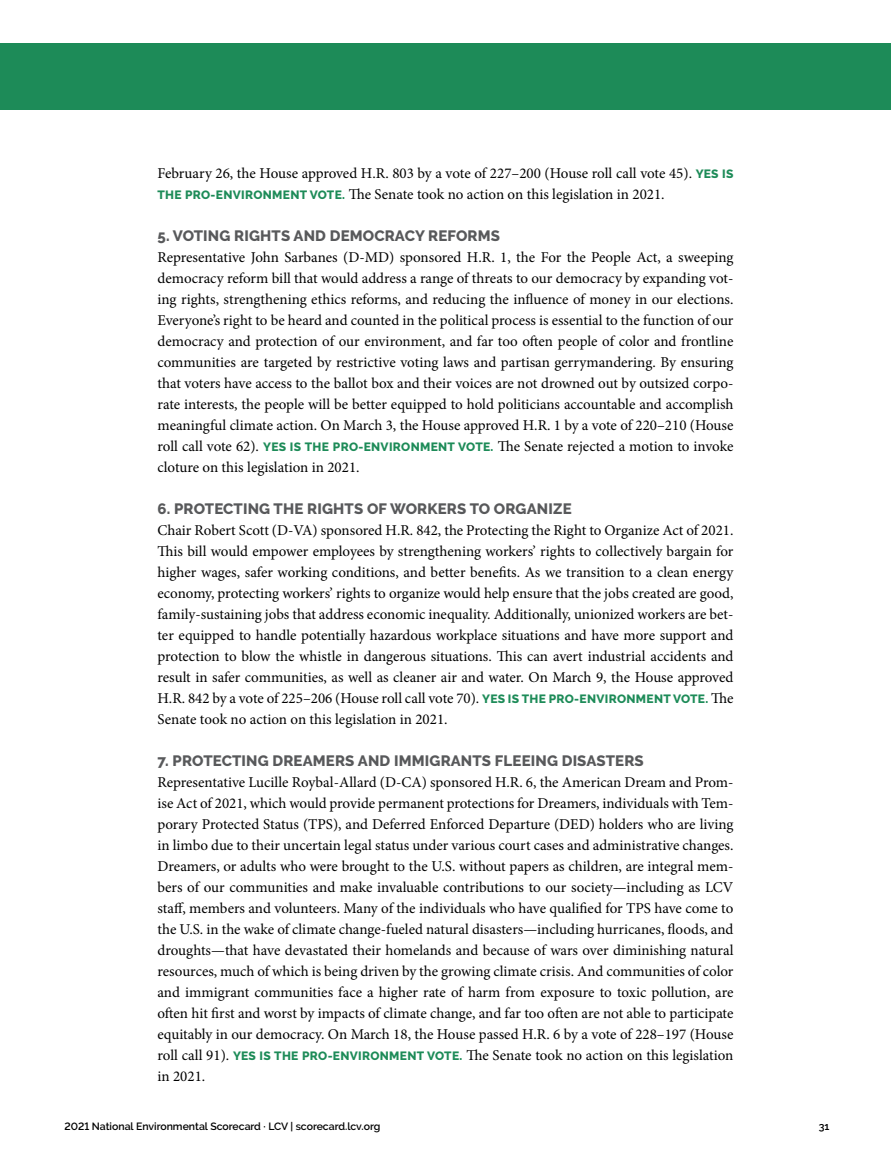
<style>
.page{position:relative;width:891px;height:1161px;background:#fff}
.page>*{position:absolute;margin:0;border:0;box-sizing:border-box;transform-origin:0 0}
.t1{font:15px/21px "Minion Pro";color:#000;text-align:justify}
.t2{font:800 15px "Raleway";letter-spacing:.01em;color:#58595b}
.t3{font:600 10.5px "Raleway";color:#000}
.s1{font-family:"Raleway";font-weight:800;font-size:12px;color:#1d8b58}
</style>
<div class="page">
<div style="left:0;top:43px;width:891px;height:67px;background:#1d8b58"></div>
<p class="t1" style="left:157px;top:163px;width:578px">February 26, the House approved H.R. 803 by a vote of 227–200 (House roll call vote 45). <span class="s1">YES IS<br>THE PRO-ENVIRONMENT VOTE.</span> The Senate took no action on this legislation in 2021.</p>
<p class="t2" style="left:158px;top:227px;width:344px">5. VOTING RIGHTS AND DEMOCRACY REFORMS</p>
<p class="t1" style="left:158px;top:247px;width:578px">Representative John Sarbanes (D-MD) sponsored H.R. 1, the For the People Act, a sweeping democracy reform bill that would address a range of threats to our democracy by expanding vot&shy;ing rights, strengthening ethics reforms, and reducing the influence of money in our elections.<br>Everyone’s right to be heard and counted in the political process is essential to the function of our democracy and protection of our environment, and far too often people of color and frontline communities are targeted by restrictive voting laws and partisan gerrymandering. By ensuring that voters have access to the ballot box and their voices are not drowned out by outsized corpo&shy;rate interests, the people will be better equipped to hold politicians accountable and accomplish meaningful climate action. On March 3, the House approved H.R. 1 by a vote of 220–210 (House roll call vote 62). <span class="s1">YES IS THE PRO-ENVIRONMENT VOTE.</span> The Senate rejected a motion to invoke cloture on this legislation in 2021.</p>
<p class="t2" style="left:158px;top:500px;width:416px">6. PROTECTING THE RIGHTS OF WORKERS TO ORGANIZE</p>
<p class="t1" style="left:158px;top:520px;width:578px">Chair Robert Scott (D-VA) sponsored H.R. 842, the Protecting the Right to Organize Act of 2021.<br>This bill would empower employees by strengthening workers’ rights to collectively bargain for higher wages, safer working conditions, and better benefits. As we transition to a clean energy economy, protecting workers’ rights to organize would help ensure that the jobs created are good, family-sustaining jobs that address economic inequality. Additionally, unionized workers are bet&shy;ter equipped to handle potentially hazardous workplace situations and have more support and protection to blow the whistle in dangerous situations. This can avert industrial accidents and result in safer communities, as well as cleaner air and water. On March 9, the House approved H.R. 842 by a vote of 225–206 (House roll call vote 70). <span class="s1">YES IS THE PRO-ENVIRONMENT VOTE.</span> The Senate took no action on this legislation in 2021.</p>
<p class="t2" style="left:158px;top:752px;width:488px">7. PROTECTING DREAMERS AND IMMIGRANTS FLEEING DISASTERS</p>
<p class="t1" style="left:157px;top:772px;width:578px">Representative Lucille Roybal-Allard (D-CA) sponsored H.R. 6, the American Dream and Prom&shy;ise Act of 2021, which would provide permanent protections for Dreamers, individuals with Tem&shy;porary Protected Status (TPS), and Deferred Enforced Departure (DED) holders who are living in limbo due to their uncertain legal status under various court cases and administrative changes.<br>Dreamers, or adults who were brought to the U.S. without papers as children, are integral mem&shy;bers of our communities and make invaluable contributions to our society—including as LCV staff, members and volunteers. Many of the individuals who have qualified for TPS have come to the U.S. in the wake of climate change-fueled natural disasters—including hurricanes, floods, and droughts—that have devastated their homelands and because of wars over diminishing natural resources, much of which is being driven by the growing climate crisis. And communities of color and immigrant communities face a higher rate of harm from exposure to toxic pollution, are often hit first and worst by impacts of climate change, and far too often are not able to participate equitably in our democracy. On March 18, the House passed H.R. 6 by a vote of 228–197 (House roll call 91). <span class="s1">YES IS THE PRO-ENVIRONMENT VOTE.</span> The Senate took no action on this legislation in 2021.</p>
<p class="t3" style="left:64px;top:1120px;width:317px">2021 National Environmental Scorecard · LCV | scorecard.lcv.org</p>
<p class="t3" style="left:819px;top:1120px;width:12px">31</p>
</div>
